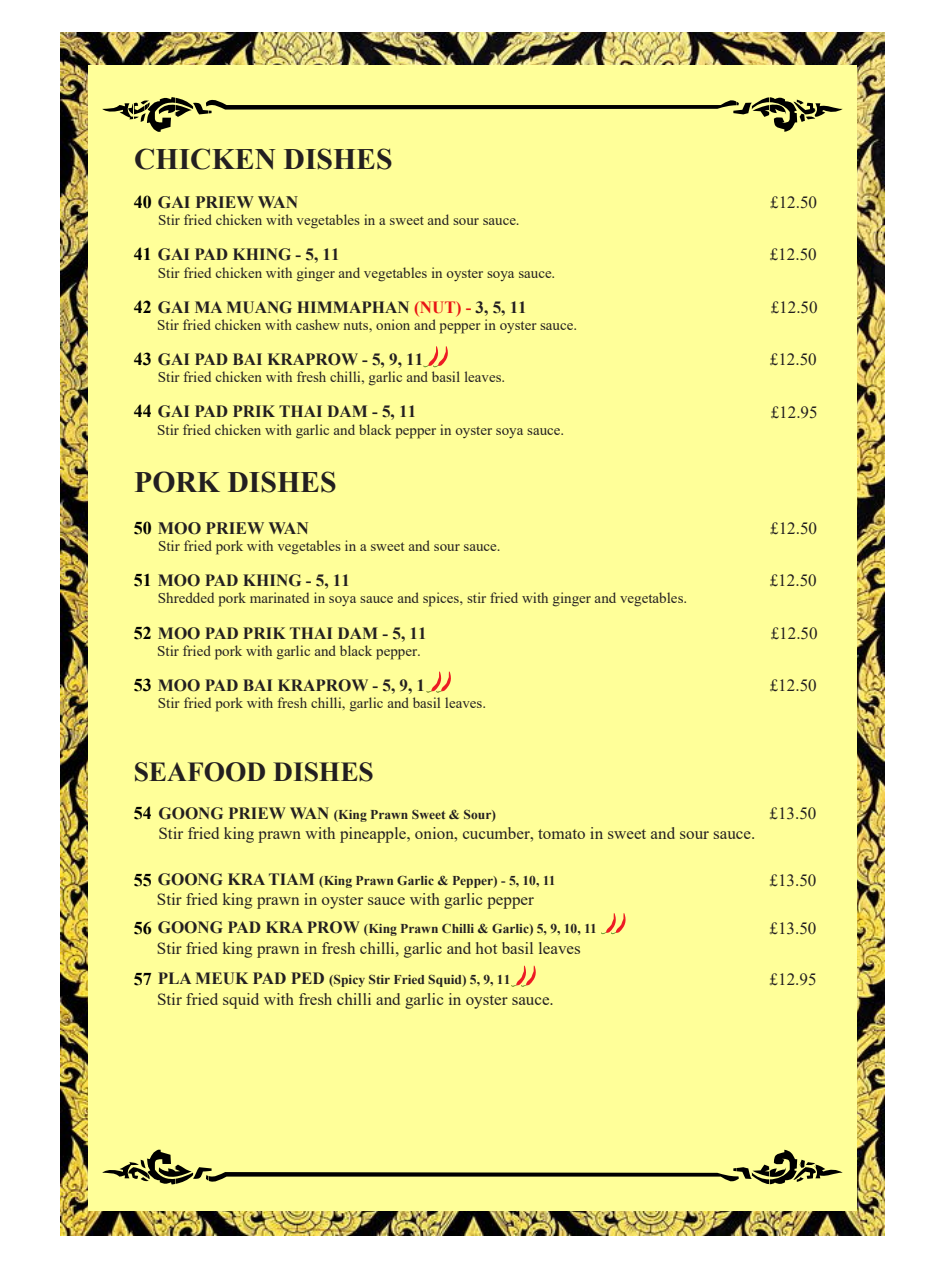
<style>
.page{position:relative;width:932px;height:1278px;background:#fff}
.page>*{position:absolute;margin:0;border:0;box-sizing:border-box;transform-origin:0 0}
.t1{font:700 29.7px "Times New Roman";color:#231f20}
.t2{font:700 27.45px "Times New Roman";color:#231f20}
.t3{font:700 18px "Times New Roman";color:#000}
.t4{font:700 17.4px "Times New Roman";color:#231f20}
.t5{font:17.1px "Times New Roman";color:#231f20}
.t6{font:700 17.1px "Times New Roman";color:#231f20}
.t7{font:15px "Times New Roman";color:#231f20}
.t8{font:700 13.5px "Times New Roman";color:#231f20}
.s1{font-size:18px;color:#000}
.s2{font-style:inherit}
.s3{color:#e81515}
.s4{font-size:17.1px}
</style>
<div class="page">
<img style="left:60px;top:32px;width:824px;height:1204px">
<div style="left:88px;top:65px;width:768px;height:1146px;background:#ff9"></div>
<svg style="left:102px;top:97px;width:740px;height:35px"></svg>
<svg style="left:102px;top:1150px;width:740px;height:34px"></svg>
<svg style="left:423px;top:346px;width:25px;height:21px"></svg>
<svg style="left:426px;top:672px;width:25px;height:21px"></svg>
<svg style="left:601px;top:913px;width:25px;height:21px"></svg>
<svg style="left:511px;top:966px;width:25px;height:21px"></svg>
<h1 class="t1" style="left:134px;top:138px;width:260px">CHICKEN DISHES</h1>
<p class="t4" style="left:134px;top:189px;width:166px"><span class="s1">40</span> GAI PRIEW WAN</p>
<p class="t7" style="left:158px;top:210px;width:363px">Stir fried chicken with vegetables in a sweet and sour sauce<span class="s2">.</span></p>
<p class="t7" style="left:158px;top:262px;width:399px">Stir fried chicken with ginger and vegetables in oyster soya sauce<span class="s2">.</span></p>
<p class="t7" style="left:157px;top:314px;width:421px">Stir fried chicken with cashew nuts, onion and pepper in oyster sauce<span class="s2">.</span></p>
<p class="t6" style="left:134px;top:347px;width:291px"><span class="s1">43</span> GAI PAD BAI KRAPROW - 5, 9, 11</p>
<p class="t7" style="left:158px;top:367px;width:349px">Stir fried chicken with fresh chilli, garlic and basil leaves.</p>
<p class="t6" style="left:134px;top:399px;width:284px"><span class="s1">44</span> GAI PAD PRIK THAI DAM - 5, 11</p>
<p class="t7" style="left:157px;top:419px;width:408px">Stir fried chicken with garlic and black pepper in oyster soya sauce<span class="s2">.</span></p>
<p class="t6" style="left:134px;top:242px;width:207px"><span class="s1">41</span> GAI PAD KHING - 5, 11</p>
<p class="t6" style="left:134px;top:295px;width:394px"><span class="s1">42</span> GAI MA MUANG HIMMAPHAN <span class="s3">(NUT) -</span> 3, 5, 11</p>
<h1 class="t1" style="left:134px;top:460px;width:204px">PORK DISHES</h1>
<p class="t5" style="left:770px;top:190px;width:48px">£12.50</p>
<p class="t5" style="left:769px;top:243px;width:48px">£12.50</p>
<p class="t5" style="left:770px;top:295px;width:48px">£12.50</p>
<p class="t5" style="left:769px;top:347px;width:48px">£12.50</p>
<p class="t5" style="left:770px;top:400px;width:48px">£12.95</p>
<p class="t4" style="left:134px;top:515px;width:177px"><span class="s1">50</span> MOO PRIEW WAN</p>
<p class="t5" style="left:770px;top:516px;width:48px">£12.50</p>
<p class="t6" style="left:134px;top:568px;width:218px"><span class="s1">51</span> MOO PAD KHING - 5, 11</p>
<p class="t6" style="left:134px;top:621px;width:294px"><span class="s1">52</span> MOO PAD PRIK THAI DAM - 5, 11</p>
<p class="t7" style="left:158px;top:535px;width:344px">Stir fried pork with vegetables in a sweet and sour sauce<span class="s2">.</span></p>
<p class="t7" style="left:158px;top:588px;width:531px">Shredded pork marinated in soya sauce and spices, stir fried with ginger and vegetables<span class="s2">.</span></p>
<p class="t7" style="left:157px;top:640px;width:265px">Stir fried pork with ga<span class="s2">r</span>lic and black pepper<span class="s2">.</span></p>
<p class="t6" style="left:134px;top:673px;width:293px"><span class="s1">53</span> MOO PAD BAI KRAPROW - 5, 9, 1</p>
<p class="t7" style="left:158px;top:692px;width:330px">Stir fried pork with fresh chilli, garlic and basil leaves.</p>
<p class="t5" style="left:769px;top:568px;width:48px">£12.50</p>
<p class="t5" style="left:770px;top:621px;width:48px">£12.50</p>
<p class="t5" style="left:769px;top:673px;width:48px">£12.50</p>
<h2 class="t2" style="left:134px;top:752px;width:242px">SEAFOOD DISHES</h2>
<p class="t3" style="left:134px;top:800px;width:19px">54</p>
<p class="t8" style="left:158px;top:805px;width:339px"><span class="s4">GOONG PRIEW WAN</span> (King Prawn Sweet &amp; Sour)</p>
<p class="t5" style="left:158px;top:821px;width:598px">Stir fried king prawn with pineapple, onion, cucum<span class="s2">b</span>er, tomato in sweet and sour sauce<span class="s2">.</span></p>
<p class="t6" style="left:134px;top:867px;width:183px"><span class="s1">55</span> GOONG KRA TIAM</p>
<p class="t8" style="left:319px;top:871px;width:238px">(King Prawn Garlic &amp; Pepper) - 5, 10, 11</p>
<p class="t5" style="left:157px;top:887px;width:378px">Stir fried king prawn in oyster sauce with garlic pepper</p>
<p class="t8" style="left:158px;top:919px;width:440px"><span class="s4">GOONG PAD KRA PROW</span> (King Prawn Chilli &amp; Garlic) 5, 9, 10, 11</p>
<p class="t5" style="left:157px;top:936px;width:425px">Stir fried king prawn in fresh chilli, garlic and hot basil leaves</p>
<p class="t8" style="left:158px;top:970px;width:354px"><span class="s4">PLA MEUK PAD PED</span> (Spicy Stir Fried Squid) 5, 9, 11</p>
<p class="t5" style="left:157px;top:987px;width:398px">Stir fried squid with fresh chilli and garlic in oyster sauce<span class="s2">.</span></p>
<p class="t3" style="left:134px;top:915px;width:19px">56</p>
<p class="t3" style="left:134px;top:966px;width:19px">57</p>
<p class="t5" style="left:769px;top:801px;width:48px">£13.50</p>
<p class="t5" style="left:769px;top:869px;width:48px">£13.50</p>
<p class="t5" style="left:769px;top:916px;width:48px">£13.50</p>
<p class="t5" style="left:769px;top:967px;width:48px">£12.95</p>
</div>
